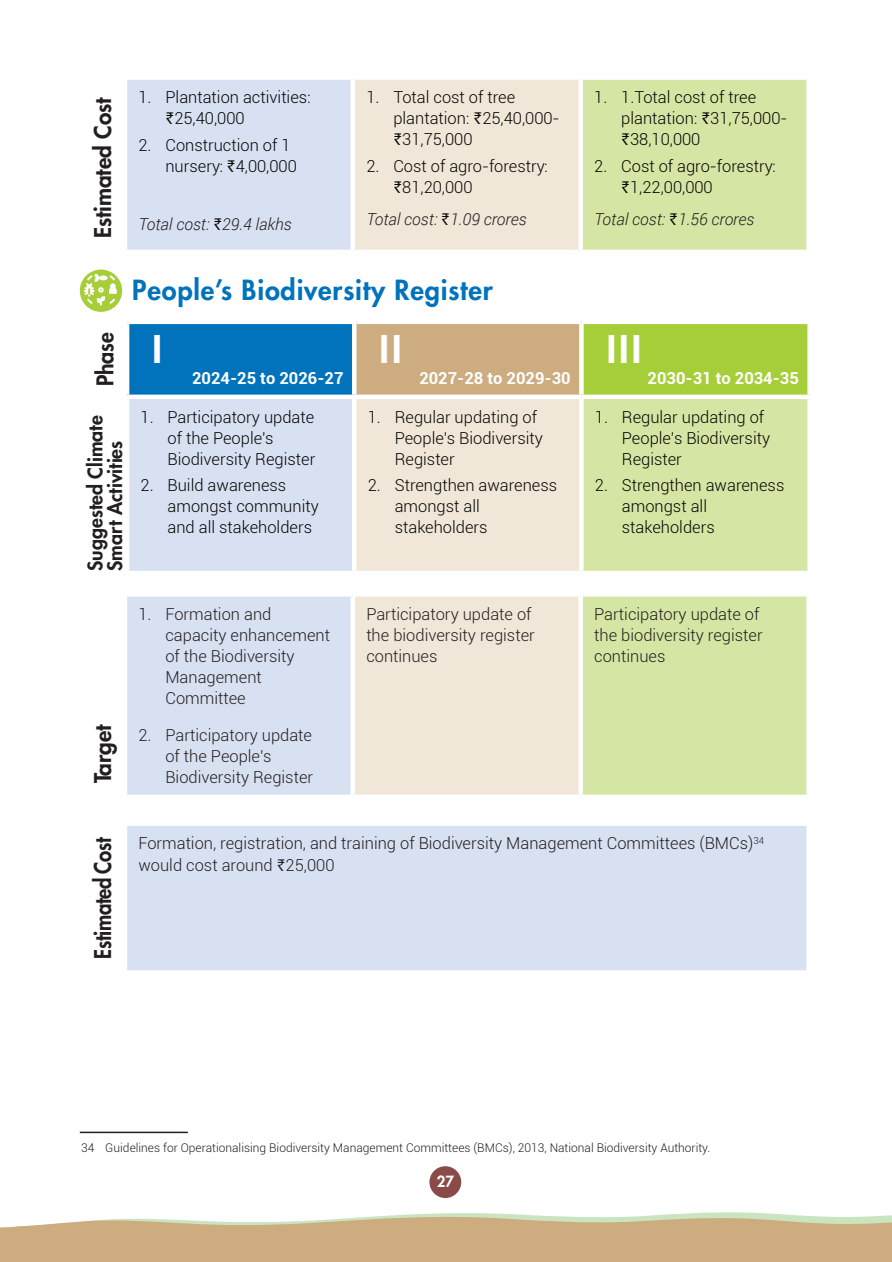
<style>
.page{position:relative;width:892px;height:1262px;background:#fff}
.page>*{position:absolute;margin:0;border:0;box-sizing:border-box;transform-origin:0 0}
.t1{font:700 39px "Roboto";color:#fff}
.t2{font:800 27px "Futura LT";letter-spacing:.03em;color:#0073bc}
.t3{font:800 22.5px "Futura LT";letter-spacing:-.01em;color:#231f20}
.t4{font:800 22.5px "Futura LT";letter-spacing:-.01em;color:#231f20;scale:.9 1}
.t5{font:800 22.5px "Futura LT";letter-spacing:-.01em;color:#231f20;scale:.95 1}
.t6{font:800 19.5px/19.5px "Futura LT";color:#231f20}
.t7{font:300 16.5px/21px "Roboto";color:#040503}
.t8{font:300 16.5px/21px "Roboto";color:#231f20}
.t9{font:italic 300 16.5px "Roboto";color:#231f20}
.t10{font:700 16.5px "Roboto";color:#fff}
.t11{font:800 15px "Futura LT";color:#fff}
.t12{font:300 12px "Roboto";color:#231f20}
.s1{font-family:"Nirmala UI";font-weight:400}
.s2{font-family:"Nirmala UI";font-weight:400;font-style:normal;color:#040503}
</style>
<div class="page">
<svg style="left:1px;top:1212px;width:891px;height:50px;background:#d2b993"></svg>
<div style="left:429px;top:1166px;width:32px;height:32px;background:#8a4a48;border-radius:50%"></div>
<div style="left:125px;top:78px;width:228px;height:174px;background:#d8e1f2"></div>
<div style="left:353px;top:78px;width:228px;height:174px;background:#f0e7d8"></div>
<div style="left:581px;top:78px;width:227px;height:174px;background:#d5e6a4"></div>
<div style="left:581px;top:75px;width:230px;height:5px;background:#fff"></div>
<div style="left:578px;top:80px;width:5px;height:170px;background:#fff"></div>
<div style="left:806px;top:80px;width:5px;height:170px;background:#fff"></div>
<hr style="left:581px;top:250px;width:230px;height:4px;background:#fff">
<div style="left:123px;top:75px;width:230px;height:5px;background:#fff"></div>
<hr style="left:123px;top:80px;width:4px;height:170px;background:#fff">
<hr style="left:351px;top:80px;width:4px;height:170px;background:#fff">
<hr style="left:123px;top:250px;width:230px;height:4px;background:#fff">
<div style="left:353px;top:75px;width:228px;height:5px;background:#fff"></div>
<hr style="left:353px;top:250px;width:228px;height:4px;background:#fff">
<div style="left:80px;top:270px;width:42px;height:42px;background:#a6ce39;border-radius:50%"></div>
<svg style="left:84px;top:274px;width:33px;height:31px"></svg>
<div style="left:127px;top:322px;width:227px;height:75px;background:#0073bc"></div>
<div style="left:354px;top:322px;width:227px;height:75px;background:#cdac80"></div>
<div style="left:581px;top:322px;width:229px;height:75px;background:#a6ce39"></div>
<div style="left:127px;top:397px;width:227px;height:176px;background:#d8e1f2"></div>
<div style="left:354px;top:397px;width:227px;height:176px;background:#f0e7d8"></div>
<div style="left:581px;top:397px;width:229px;height:176px;background:#d5e6a4"></div>
<hr style="left:581px;top:395px;width:231px;height:4px;background:#fff">
<div style="left:579px;top:399px;width:5px;height:172px;background:#fff"></div>
<div style="left:807px;top:399px;width:5px;height:172px;background:#fff"></div>
<hr style="left:581px;top:571px;width:231px;height:4px;background:#fff">
<hr style="left:127px;top:395px;width:227px;height:4px;background:#fff">
<hr style="left:352px;top:399px;width:4px;height:172px;background:#fff">
<hr style="left:127px;top:571px;width:227px;height:4px;background:#fff">
<hr style="left:356px;top:320px;width:225px;height:4px;background:#fff">
<hr style="left:581px;top:320px;width:231px;height:4px;background:#fff">
<div style="left:579px;top:324px;width:5px;height:71px;background:#fff"></div>
<div style="left:807px;top:324px;width:5px;height:71px;background:#fff"></div>
<hr style="left:127px;top:320px;width:229px;height:4px;background:#fff">
<hr style="left:125px;top:324px;width:4px;height:71px;background:#fff">
<hr style="left:352px;top:324px;width:4px;height:71px;background:#fff">
<hr style="left:125px;top:399px;width:4px;height:172px;background:#fff">
<hr style="left:354px;top:395px;width:227px;height:4px;background:#fff">
<hr style="left:354px;top:571px;width:227px;height:4px;background:#fff">
<div style="left:125px;top:594px;width:228px;height:203px;background:#d8e1f2"></div>
<div style="left:353px;top:594px;width:228px;height:203px;background:#f0e7d8"></div>
<div style="left:581px;top:594px;width:227px;height:203px;background:#d5e6a4"></div>
<div style="left:581px;top:592px;width:230px;height:5px;background:#fff"></div>
<div style="left:578px;top:597px;width:5px;height:198px;background:#fff"></div>
<div style="left:806px;top:597px;width:5px;height:198px;background:#fff"></div>
<hr style="left:581px;top:795px;width:230px;height:4px;background:#fff">
<div style="left:123px;top:592px;width:230px;height:5px;background:#fff"></div>
<hr style="left:123px;top:597px;width:4px;height:198px;background:#fff">
<hr style="left:351px;top:597px;width:4px;height:198px;background:#fff">
<hr style="left:123px;top:795px;width:230px;height:4px;background:#fff">
<div style="left:353px;top:592px;width:228px;height:5px;background:#fff"></div>
<hr style="left:353px;top:795px;width:228px;height:4px;background:#fff">
<div style="left:125px;top:824px;width:683px;height:148px;background:#d8e1f2"></div>
<div style="left:123px;top:821px;width:688px;height:5px;background:#fff"></div>
<hr style="left:123px;top:826px;width:4px;height:144px;background:#fff">
<div style="left:806px;top:826px;width:5px;height:144px;background:#fff"></div>
<div style="left:123px;top:970px;width:688px;height:5px;background:#fff"></div>
<hr style="left:80px;top:1132px;width:108px;height:1px;background:#231f20">
<svg style="left:0;top:1227px;width:1px;height:35px"></svg>
<h3 class="t3" style="left:88px;top:238px;width:143px;rotate:-90deg">Estimated Cost</h3>
<p class="t7" style="left:165px;top:87px;width:147px;text-indent:-27px">1. Plantation activities: <span class="s1">₹</span>25,40,000</p>
<p class="t7" style="left:165px;top:134px;width:133px;text-indent:-27px">2. Construction of 1 nursery: <span class="s1">₹</span>4,00,000</p>
<p class="t9" style="left:138px;top:213px;width:155px">Total cost: <span class="s2">₹</span>29.4 lakhs</p>
<p class="t7" style="left:393px;top:87px;width:168px;text-indent:-27px">1. Total cost of tree plantation: <span class="s1">₹</span>25,40,000- <span class="s1">₹</span>31,75,000</p>
<p class="t7" style="left:393px;top:155px;width:156px;text-indent:-27px">2. Cost of agro-forestry: <span class="s1">₹</span>81,20,000</p>
<p class="t9" style="left:366px;top:207px;width:162px">Total cost: <span class="s2">₹</span>1.09 crores</p>
<h2 class="t2" style="left:132px;top:272px;width:362px">People’s Biodiversity Register</h2>
<h3 class="t5" style="left:90px;top:386px;width:58px;rotate:-90deg">Phase</h3>
<h1 class="t1" style="left:151px;top:322px;width:13px">I</h1>
<p class="t10" style="left:192px;top:367px;width:153px">2024-25 to 2026-27</p>
<p class="t6" style="left:85px;top:571px;width:157px;rotate:-90deg">Suggested Climate<br>Smart Activities</p>
<p class="t7" style="left:168px;top:406px;width:149px;text-indent:-27px">1. Participatory update of the People's<br>Biodiversity Register</p>
<p class="t7" style="left:168px;top:474px;width:153px;text-indent:-27px">2. Build awareness amongst community and all stakeholders</p>
<h1 class="t1" style="left:378px;top:322px;width:26px">II</h1>
<p class="t10" style="left:419px;top:367px;width:153px">2027-28 to 2029-30</p>
<p class="t7" style="left:395px;top:406px;width:150px;text-indent:-27px">1. Regular updating of<br>People's Biodiversity<br>Register</p>
<p class="t7" style="left:395px;top:474px;width:164px;text-indent:-27px">2. Strengthen awareness amongst all stakeholders</p>
<p class="t7" style="left:621px;top:87px;width:168px;text-indent:-27px">1. 1.Total cost of tree plantation: <span class="s1">₹</span>31,75,000- <span class="s1">₹</span>38,10,000</p>
<p class="t7" style="left:621px;top:155px;width:156px;text-indent:-27px">2. Cost of agro-forestry: <span class="s1">₹</span>1,22,00,000</p>
<p class="t9" style="left:594px;top:207px;width:162px">Total cost: <span class="s2">₹</span>1.56 crores</p>
<h1 class="t1" style="left:606px;top:322px;width:38px">III</h1>
<p class="t10" style="left:647px;top:367px;width:153px">2030-31 to 2034-35</p>
<p class="t7" style="left:622px;top:406px;width:150px;text-indent:-27px">1. Regular updating of<br>People's Biodiversity<br>Register</p>
<p class="t7" style="left:622px;top:474px;width:164px;text-indent:-27px">2. Strengthen awareness amongst all stakeholders</p>
<h3 class="t3" style="left:88px;top:783px;width:61px;rotate:-90deg">Target</h3>
<p class="t8" style="left:165px;top:603px;width:166px;text-indent:-27px">1. Formation and capacity enhancement of the Biodiversity<br>Management<br>Committee</p>
<p class="t8" style="left:165px;top:724px;width:149px;text-indent:-27px">2. Participatory update of the People's<br>Biodiversity Register</p>
<p class="t8" style="left:366px;top:603px;width:170px">Participatory update of the biodiversity register continues</p>
<p class="t8" style="left:594px;top:603px;width:170px">Participatory update of the biodiversity register continues</p>
<h3 class="t4" style="left:88px;top:959px;width:137px;rotate:-90deg">Estimated Cost</h3>
<p class="t8" style="left:138px;top:833px;width:627px">Formation, registration, and training of Biodiversity Management Committees (BMCs)<sup>34 </sup>would cost around <span class="s1">₹</span>25,000</p>
<p class="t12" style="left:81px;top:1140px;width:630px">34 Guidelines for Operationalising Biodiversity Management Committees (BMCs), 2013, National Biodiversity Authority.</p>
<p class="t11" style="left:437px;top:1171px;width:19px">27</p>
</div>
